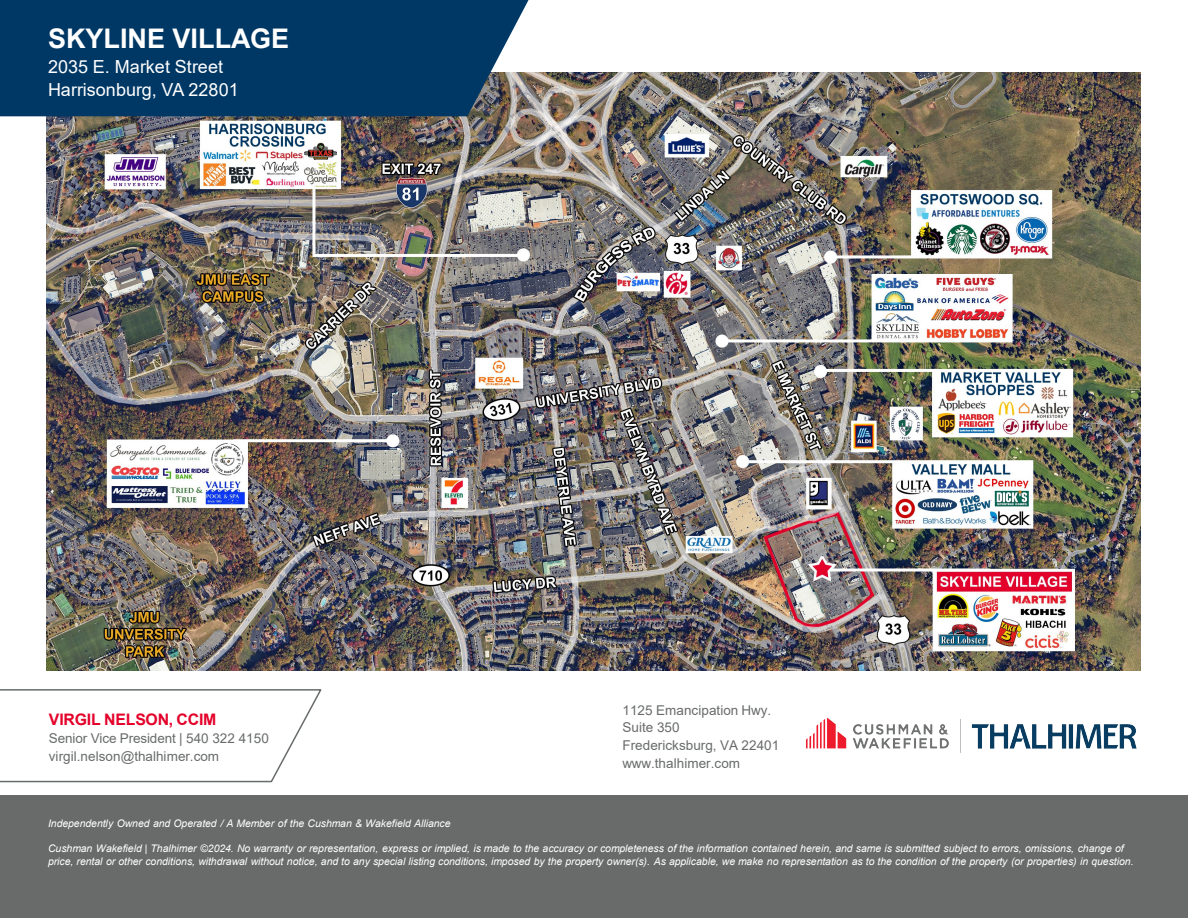
<style>
.page{position:relative;width:1188px;height:918px;background:#fff}
.page>*{position:absolute;margin:0;border:0;box-sizing:border-box;transform-origin:0 0}
.t1{font:700 27px "Arial";color:#fff}
.t2{font:18px "Arial";letter-spacing:.005em;color:#fff}
.t3{font:700 15.9px "Arial";letter-spacing:-.01em;color:#e4002a}
.t4{font:13.5px "Arial";letter-spacing:.005em;color:#696b6b}
.t5{font:italic 10.5px/12.6px "Arial";letter-spacing:-.005em;color:#fff}
</style>
<div class="page">
<img style="left:47px;top:72px;width:1094px;height:598px">
<div style="left:0;top:795px;width:1188px;height:123px;background:#696b6b"></div>
<div style="left:0;top:0;width:529px;height:116px;background:#003865"></div>
<svg style="left:0;top:689px;width:322px;height:94px"></svg>
<img style="left:806px;top:717px;width:331px;height:36px">
<p class="t1" style="left:48px;top:19px;width:243px">SKYLINE VILLAGE</p>
<p class="t2" style="left:48px;top:54px;width:177px">2035 E. Market Street</p>
<p class="t2" style="left:48px;top:77px;width:192px">Harrisonburg, VA 22801</p>
<p class="t3" style="left:49px;top:708px;width:169px">VIRGIL NELSON, CCIM</p>
<p class="t4" style="left:49px;top:729px;width:221px">Senior Vice President | 540 322 4150</p>
<p class="t4" style="left:49px;top:747px;width:172px">virgil.nelson@thalhimer.com</p>
<p class="t4" style="left:622px;top:701px;width:150px">1125 Emancipation Hwy.</p>
<p class="t4" style="left:622px;top:718px;width:59px">Suite 350</p>
<p class="t4" style="left:622px;top:736px;width:158px">Fredericksburg, VA 22401</p>
<p class="t4" style="left:622px;top:754px;width:119px">www.thalhimer.com</p>
<p class="t5" style="left:48px;top:817px;width:404px">Independently Owned and Operated / A Member of the Cushman &amp; Wakefield Alliance</p>
<p class="t5" style="left:48px;top:843px;width:1087px">Cushman Wakefield | Thalhimer ©2024. No warranty or representation, express or implied, is made to the accuracy or completeness of the information contained herein, and same is submitted subject to errors, omissions, change of price, rental or other conditions, withdrawal without notice, and to any special listing conditions, imposed by the property owner(s). As applicable, we make no representation as to the condition of the property (or properties) in question.</p>
</div>
